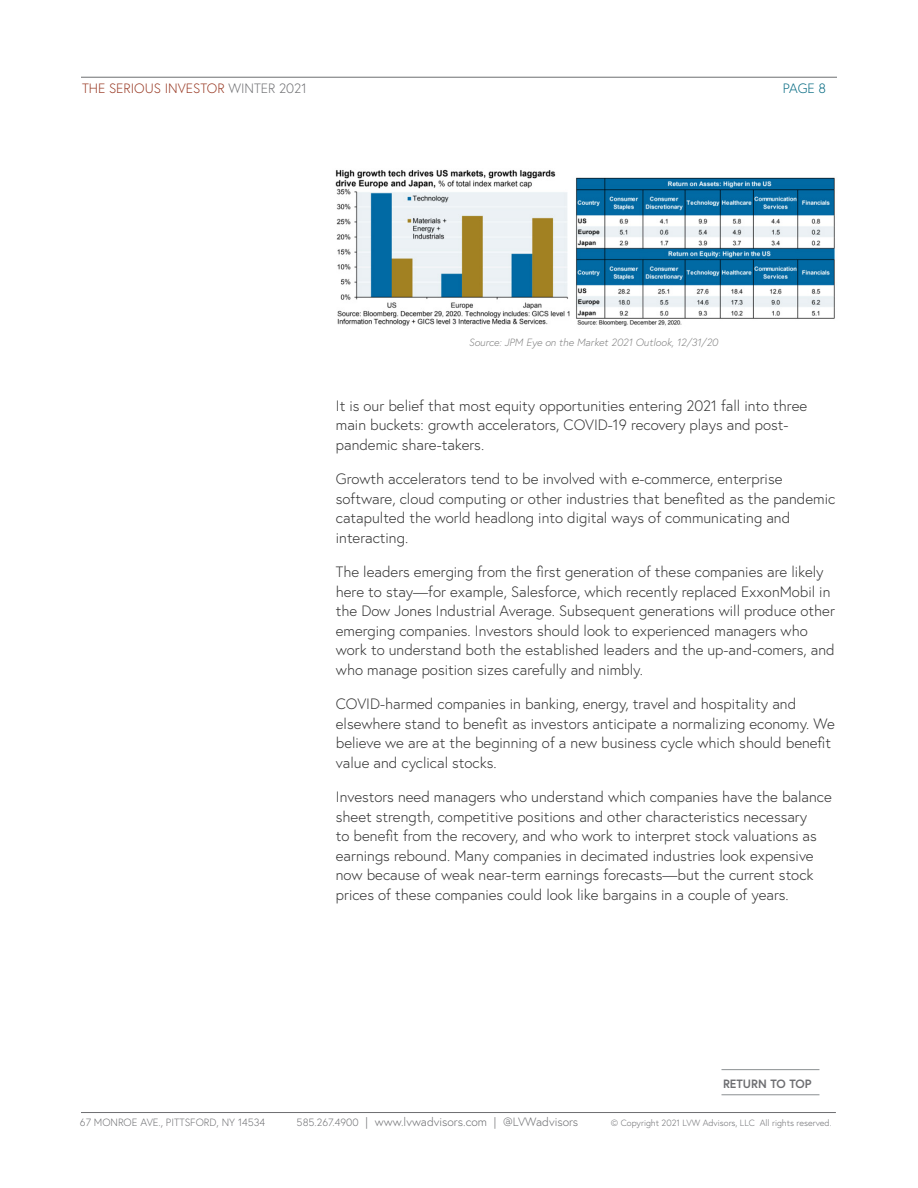
<style>
.page{position:relative;width:918px;height:1188px;background:#fff}
.page>*{position:absolute;margin:0;border:0;box-sizing:border-box;transform-origin:0 0}
.t1{font:300 15px/19.5px "Europa";color:#313131}
.t2{font:300 13.5px "Europa";color:#96351f}
.t3{font:300 13.5px "Europa";color:#006880}
.t4{font:300 12px "Europa";color:#6d6e71}
.t5{font:700 12px "Europa";color:#6d6e71}
.t6{font:italic 300 10.5px "Europa";color:#808080}
.t7{font:300 10.5px "Europa";color:#6d6e71}
.t8{font:300 9px "Europa";color:#6d6e71}
.s1{color:#6d6e71}
.s2{font-size:10.5px}
</style>
<div class="page">
<hr style="left:81px;top:1112px;width:755px;height:1px;background:#6d6e71">
<hr style="left:81px;top:77px;width:756px;height:1px;background:#6d6e71">
<hr style="left:722px;top:1069px;width:97px;height:1px;background:#8b8f91">
<hr style="left:722px;top:1095px;width:97px;height:1px;background:#8b8f91">
<img style="left:335px;top:169px;width:500px;height:157px">
<p class="t2" style="left:82px;top:80px;width:226px">THE SERIOUS INVESTOR <span class="s1">WINTER 2021</span></p>
<p class="t3" style="left:783px;top:80px;width:45px">PAGE 8</p>
<p class="t6" style="left:469px;top:336px;width:251px">Source: JPM Eye on the Market 2021 Outlook, 12/31/20</p>
<p class="t1" style="left:336px;top:396px;width:473px">It is our belief that most equity opportunities entering 2021 fall into three main buckets: growth accelerators, COVID-19 recovery plays and post&shy;pandemic share-takers.</p>
<p class="t1" style="left:336px;top:469px;width:501px">Growth accelerators tend to be involved with e-commerce, enterprise software, cloud computing or other industries that benefited as the pandemic catapulted the world headlong into digital ways of communicating and interacting.</p>
<p class="t1" style="left:336px;top:562px;width:501px">The leaders emerging from the first generation of these companies are likely here to stay—for example, Salesforce, which recently replaced ExxonMobil in the Dow Jones Industrial Average. Subsequent generations will produce other emerging companies. Investors should look to experienced managers who work to understand both the established leaders and the up-and-comers, and who manage position sizes carefully and nimbly.</p>
<p class="t1" style="left:336px;top:694px;width:500px">COVID-harmed companies in banking, energy, travel and hospitality and elsewhere stand to benefit as investors anticipate a normalizing economy. We believe we are at the beginning of a new business cycle which should benefit value and cyclical stocks.</p>
<p class="t1" style="left:336px;top:787px;width:498px">Investors need managers who understand which companies have the balance sheet strength, competitive positions and other characteristics necessary<br>to benefit from the recovery, and who work to interpret stock valuations as earnings rebound. Many companies in decimated industries look expensive now because of weak near-term earnings forecasts—but the current stock prices of these companies could look like bargains in a couple of years.</p>
<p class="t5" style="left:723px;top:1076px;width:90px">RETURN TO TOP</p>
<p class="t7" style="left:80px;top:1116px;width:187px">67 MONROE AVE., PITTSFORD, NY 14534</p>
<p class="t4" style="left:297px;top:1114px;width:283px"><span class="s2">585.267.4900</span> | www.lvwadvisors.com | @LVWadvisors</p>
<p class="t8" style="left:611px;top:1117px;width:222px">© Copyright 2021 LVW Advisors, LLC All rights reserved.</p>
</div>
